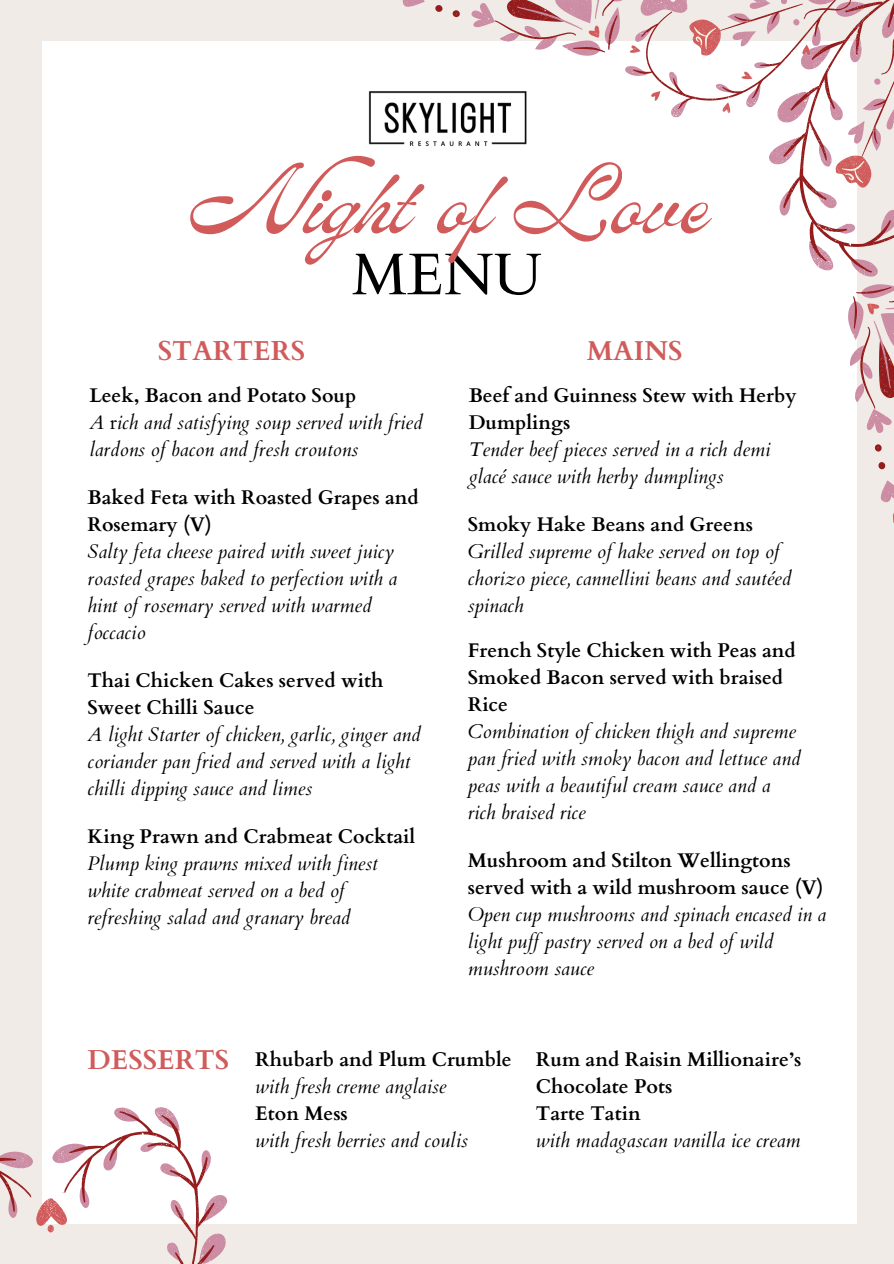
<style>
.page{position:relative;width:894px;height:1264px;background:#fff}
.page>*{position:absolute;margin:0;border:0;box-sizing:border-box;transform-origin:0 0}
.t1{font:95.85px "ED Lavonia";color:#d15b5b}
.t2{font:58.8px "Cardo";color:#000}
.t3{font:700 27.3px "Cardo";color:#d15b5b}
.t4{font:italic 19.8px/27px "Cardo";color:#000}
.t5{font:700 19.8px/27px "Cardo";color:#000}
.s1{font-style:normal}
</style>
<div class="page">
<div style="left:0;top:0;width:893px;height:1263px;background:#f1ebe7"></div>
<div style="left:42px;top:41px;width:815px;height:1182px;background:#fff"></div>
<svg style="left:880px;top:480px;width:13px;height:23px"></svg>
<svg style="left:402px;top:0;width:23px;height:7px"></svg>
<svg style="left:435px;top:0;width:458px;height:470px"></svg>
<img style="left:368px;top:41px;width:198px;height:155px">
<svg style="left:0;top:1107px;width:240px;height:156px"></svg>
<p class="t1" style="left:190px;top:156px;width:520px">Night of Love</p>
<p class="t2" style="left:352px;top:236px;width:191px">MENU</p>
<p class="t3" style="left:158px;top:333px;width:149px">STARTERS</p>
<p class="t5" style="left:89px;top:382px;width:268px">Leek, Bacon and Potato Soup</p>
<p class="t4" style="left:89px;top:409px;width:335px">A <span class="s1">r</span>ich and satisfying soup served with fried lardons of bacon and fresh croutons</p>
<p class="t5" style="left:87px;top:484px;width:333px">Baked Feta with Roasted Grapes and<br>Rosemary (V)</p>
<p class="t4" style="left:87px;top:538px;width:311px">Salty feta cheese paired with sweet juicy roasted grapes baked to perfection with a hint of rosemary served with warmed foccacio</p>
<p class="t5" style="left:87px;top:667px;width:297px">Thai Chicken Cakes served with<br>Sweet Chilli Sauce</p>
<p class="t4" style="left:87px;top:721px;width:334px">A light Starter of chicken, garlic, ginger and coriander pan fried and served with a light chilli dipping sauce and limes</p>
<p class="t5" style="left:87px;top:823px;width:329px">King Prawn and Crabmeat Cocktail</p>
<p class="t4" style="left:87px;top:850px;width:291px">Plump king prawns mixed with finest white crabmeat served on a bed of refreshing salad and granary bread</p>
<p class="t3" style="left:586px;top:333px;width:97px">MAINS</p>
<p class="t5" style="left:468px;top:382px;width:329px">Beef and Guinness Stew with Herby<br>Dumplings</p>
<p class="t4" style="left:468px;top:436px;width:303px">Tender beef pieces served in a rich demi glacé sauce with herby dumplings</p>
<p class="t5" style="left:467px;top:511px;width:287px">Smoky Hake Beans and Greens</p>
<p class="t4" style="left:467px;top:538px;width:325px">Grilled supreme of hake served on top of chorizo piece, cannellini beans and sautéed spinach</p>
<p class="t5" style="left:467px;top:637px;width:329px">French Style Chicken with Peas and<br>Smoked Bacon served with braised<br>Rice</p>
<p class="t4" style="left:467px;top:718px;width:334px">Combination of chicken thigh and supreme pan fried with smoky bacon and lettuce and peas with a beautiful cream sauce and a rich braised rice</p>
<p class="t5" style="left:467px;top:847px;width:357px">Mushroom and Stilton Wellingtons served with a wild mushroom sauce (V)</p>
<p class="t4" style="left:467px;top:901px;width:360px">Open cup mushrooms and spinach encased in a light puf pastry served on a bed of wild mushroom sauce</p>
<p class="t3" style="left:87px;top:1042px;width:143px">DESSERTS</p>
<p class="t5" style="left:255px;top:1045px;width:258px">Rhubarb and Plum Crumble</p>
<p class="t4" style="left:255px;top:1072px;width:193px">with fresh creme anglaise</p>
<p class="t5" style="left:255px;top:1099px;width:94px">Eton Mess</p>
<p class="t4" style="left:255px;top:1126px;width:214px">with fresh berries and coulis</p>
<p class="t5" style="left:535px;top:1045px;width:267px">Rum and Raisin Millionaire’s</p>
<p class="t5" style="left:535px;top:1072px;width:138px">Chocolate Pots</p>
<p class="t5" style="left:535px;top:1099px;width:106px">Tarte Tatin</p>
<p class="t4" style="left:535px;top:1126px;width:266px">with madagascan vanilla ice cream</p>
</div>
